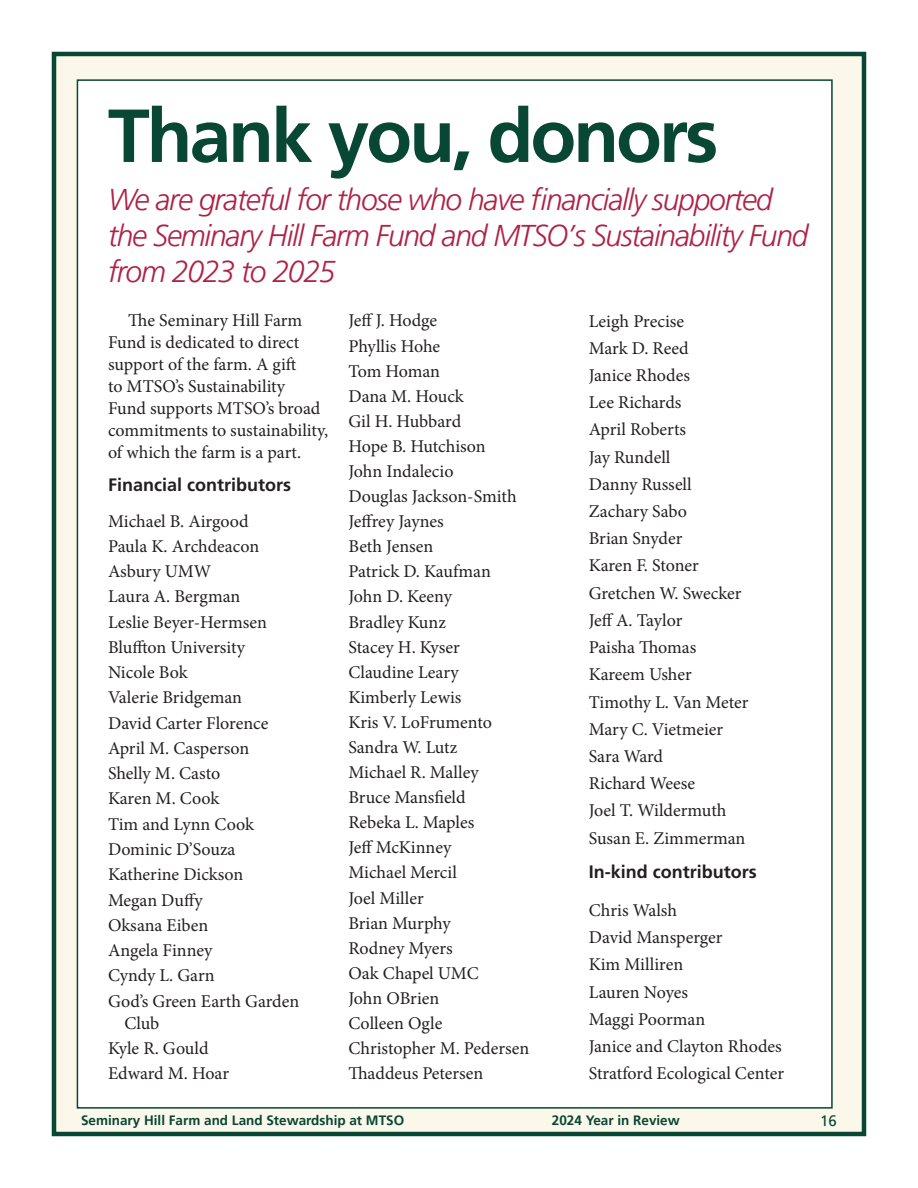
<style>
.page{position:relative;width:918px;height:1188px;background:#fff}
.page>*{position:absolute;margin:0;border:0;box-sizing:border-box;transform-origin:0 0}
.t1{font:700 75px "Frutiger";letter-spacing:-.04em;color:#074733}
.t2{font:italic 300 30px/36px "Frutiger LT Pro";letter-spacing:-.04em;color:#ae2247}
.Farm_year_in_review_body_copy{font:18px/22px "Minion Pro";color:#231f20}
.Farm_year_in_review_body_copy-2{font:700 18px "Frutiger";color:#231f20}
.t3{font:15px "Frutiger LT Pro";color:#074733}
.t4{font:700 13.5px "Frutiger LT Pro";color:#074733}
</style>
<div class="page">
<div style="left:52px;top:52px;width:814px;height:1084px;background:#fbf8eb;border:4px solid #074733"></div>
<div style="left:77px;top:79px;width:756px;height:1030px;background:#fff;border:2px solid #074733"></div>
<p class="t1" style="left:108px;top:92px;width:612px">Thank you, donors</p>
<p class="t2" style="left:108px;top:182px;width:702px">We are grateful for those who have financially supported the Seminary Hill Farm Fund and MTSO’s Sustainability Fund from 2023 to 2025</p>
<p class="Farm_year_in_review_body_copy" style="left:108px;top:310px;width:222px;text-indent:20px">The Seminary Hill Farm<br>Fund is dedicated to direct support of the farm. A gift<br>to MTSO’s Sustainability<br>Fund supports MTSO’s broad commitments to sustainability, of which the farm is a part.</p>
<p class="Farm_year_in_review_body_copy-2" style="left:108px;top:474px;width:185px">Financial contributors</p>
<p class="Farm_year_in_review_body_copy" style="left:108px;top:510px;width:142px">Michael B. Airgood</p>
<p class="Farm_year_in_review_body_copy" style="left:108px;top:535px;width:153px">Paula K. Archdeacon</p>
<p class="Farm_year_in_review_body_copy" style="left:108px;top:561px;width:105px">Asbury UMW</p>
<p class="Farm_year_in_review_body_copy" style="left:108px;top:586px;width:134px">Laura A. Bergman</p>
<p class="Farm_year_in_review_body_copy" style="left:108px;top:611px;width:160px">Leslie Beyer-Hermsen</p>
<p class="Farm_year_in_review_body_copy" style="left:108px;top:636px;width:138px">Bluffton University</p>
<p class="Farm_year_in_review_body_copy" style="left:108px;top:662px;width:81px">Nicole Bok</p>
<p class="Farm_year_in_review_body_copy" style="left:108px;top:687px;width:136px">Valerie Bridgeman</p>
<p class="Farm_year_in_review_body_copy" style="left:108px;top:712px;width:162px">David Carter Florence</p>
<p class="Farm_year_in_review_body_copy" style="left:108px;top:737px;width:143px">April M. Casperson</p>
<p class="Farm_year_in_review_body_copy" style="left:108px;top:763px;width:114px">Shelly M. Casto</p>
<p class="Farm_year_in_review_body_copy" style="left:108px;top:788px;width:113px">Karen M. Cook</p>
<p class="Farm_year_in_review_body_copy" style="left:108px;top:813px;width:148px">Tim and Lynn Cook</p>
<p class="Farm_year_in_review_body_copy" style="left:108px;top:838px;width:129px">Dominic D’Souza</p>
<p class="Farm_year_in_review_body_copy" style="left:108px;top:864px;width:137px">Katherine Dickson</p>
<p class="Farm_year_in_review_body_copy" style="left:108px;top:889px;width:96px">Megan Duffy</p>
<p class="Farm_year_in_review_body_copy" style="left:108px;top:914px;width:102px">Oksana Eiben</p>
<p class="Farm_year_in_review_body_copy" style="left:108px;top:939px;width:106px">Angela Finney</p>
<p class="Farm_year_in_review_body_copy" style="left:108px;top:965px;width:108px">Cyndy L. Garn</p>
<p class="Farm_year_in_review_body_copy" style="left:124px;top:990px;width:176px;text-indent:-16px">God’s Green Earth Garden<br>Club</p>
<p class="Farm_year_in_review_body_copy" style="left:108px;top:1037px;width:102px">Kyle R. Gould</p>
<p class="Farm_year_in_review_body_copy" style="left:108px;top:1062px;width:123px">Edward M. Hoar</p>
<p class="Farm_year_in_review_body_copy" style="left:348px;top:310px;width:90px">Jeff J. Hodge</p>
<p class="Farm_year_in_review_body_copy" style="left:348px;top:335px;width:93px">Phyllis Hohe</p>
<p class="Farm_year_in_review_body_copy" style="left:348px;top:360px;width:93px">Tom Homan</p>
<p class="Farm_year_in_review_body_copy" style="left:348px;top:385px;width:117px">Dana M. Houck</p>
<p class="Farm_year_in_review_body_copy" style="left:348px;top:410px;width:114px">Gil H. Hubbard</p>
<p class="Farm_year_in_review_body_copy" style="left:348px;top:435px;width:139px">Hope B. Hutchison</p>
<p class="Farm_year_in_review_body_copy" style="left:348px;top:460px;width:107px">John Indalecio</p>
<p class="Farm_year_in_review_body_copy" style="left:348px;top:485px;width:170px">Douglas Jackson-Smith</p>
<p class="Farm_year_in_review_body_copy" style="left:348px;top:510px;width:97px">Jeffrey Jaynes</p>
<p class="Farm_year_in_review_body_copy" style="left:348px;top:536px;width:87px">Beth Jensen</p>
<p class="Farm_year_in_review_body_copy" style="left:348px;top:561px;width:144px">Patrick D. Kaufman</p>
<p class="Farm_year_in_review_body_copy" style="left:348px;top:586px;width:105px">John D. Keeny</p>
<p class="Farm_year_in_review_body_copy" style="left:348px;top:611px;width:99px">Bradley Kunz</p>
<p class="Farm_year_in_review_body_copy" style="left:348px;top:636px;width:113px">Stacey H. Kyser</p>
<p class="Farm_year_in_review_body_copy" style="left:348px;top:661px;width:112px">Claudine Leary</p>
<p class="Farm_year_in_review_body_copy" style="left:348px;top:686px;width:115px">Kimberly Lewis</p>
<p class="Farm_year_in_review_body_copy" style="left:348px;top:711px;width:145px">Kris V. LoFrumento</p>
<p class="Farm_year_in_review_body_copy" style="left:348px;top:736px;width:110px">Sandra W. Lutz</p>
<p class="Farm_year_in_review_body_copy" style="left:348px;top:761px;width:132px">Michael R. Malley</p>
<p class="Farm_year_in_review_body_copy" style="left:348px;top:786px;width:119px">Bruce Mansfield</p>
<p class="Farm_year_in_review_body_copy" style="left:348px;top:812px;width:127px">Rebeka L. Maples</p>
<p class="Farm_year_in_review_body_copy" style="left:348px;top:837px;width:105px">Jeff McKinney</p>
<p class="Farm_year_in_review_body_copy" style="left:348px;top:862px;width:110px">Michael Mercil</p>
<p class="Farm_year_in_review_body_copy" style="left:348px;top:887px;width:77px">Joel Miller</p>
<p class="Farm_year_in_review_body_copy" style="left:348px;top:912px;width:104px">Brian Murphy</p>
<p class="Farm_year_in_review_body_copy" style="left:348px;top:937px;width:106px">Rodney Myers</p>
<p class="Farm_year_in_review_body_copy" style="left:348px;top:962px;width:132px">Oak Chapel UMC</p>
<p class="Farm_year_in_review_body_copy" style="left:348px;top:987px;width:92px">John OBrien</p>
<p class="Farm_year_in_review_body_copy" style="left:348px;top:1012px;width:96px">Colleen Ogle</p>
<p class="Farm_year_in_review_body_copy" style="left:348px;top:1037px;width:182px">Christopher M. Pedersen</p>
<p class="Farm_year_in_review_body_copy" style="left:348px;top:1062px;width:137px">Thaddeus Petersen</p>
<p class="Farm_year_in_review_body_copy" style="left:589px;top:310px;width:97px">Leigh Precise</p>
<p class="Farm_year_in_review_body_copy" style="left:589px;top:337px;width:102px">Mark D. Reed</p>
<p class="Farm_year_in_review_body_copy" style="left:589px;top:364px;width:103px">Janice Rhodes</p>
<p class="Farm_year_in_review_body_copy" style="left:589px;top:392px;width:94px">Lee Richards</p>
<p class="Farm_year_in_review_body_copy" style="left:589px;top:419px;width:99px">April Roberts</p>
<p class="Farm_year_in_review_body_copy" style="left:589px;top:446px;width:83px">Jay Rundell</p>
<p class="Farm_year_in_review_body_copy" style="left:589px;top:473px;width:105px">Danny Russell</p>
<p class="Farm_year_in_review_body_copy" style="left:589px;top:500px;width:100px">Zachary Sabo</p>
<p class="Farm_year_in_review_body_copy" style="left:589px;top:528px;width:95px">Brian Snyder</p>
<p class="Farm_year_in_review_body_copy" style="left:589px;top:555px;width:112px">Karen F. Stoner</p>
<p class="Farm_year_in_review_body_copy" style="left:589px;top:582px;width:154px">Gretchen W. Swecker</p>
<p class="Farm_year_in_review_body_copy" style="left:589px;top:609px;width:95px">Jeff A. Taylor</p>
<p class="Farm_year_in_review_body_copy" style="left:589px;top:636px;width:109px">Paisha Thomas</p>
<p class="Farm_year_in_review_body_copy" style="left:589px;top:664px;width:104px">Kareem Usher</p>
<p class="Farm_year_in_review_body_copy" style="left:589px;top:691px;width:161px">Timothy L. Van Meter</p>
<p class="Farm_year_in_review_body_copy" style="left:589px;top:718px;width:136px">Mary C. Vietmeier</p>
<p class="Farm_year_in_review_body_copy" style="left:589px;top:745px;width:76px">Sara Ward</p>
<p class="Farm_year_in_review_body_copy" style="left:589px;top:773px;width:108px">Richard Weese</p>
<p class="Farm_year_in_review_body_copy" style="left:589px;top:800px;width:139px">Joel T. Wildermuth</p>
<p class="Farm_year_in_review_body_copy" style="left:589px;top:827px;width:158px">Susan E. Zimmerman</p>
<p class="Farm_year_in_review_body_copy-2" style="left:589px;top:862px;width:169px">In-kind contributors</p>
<p class="Farm_year_in_review_body_copy" style="left:589px;top:899px;width:90px">Chris Walsh</p>
<p class="Farm_year_in_review_body_copy" style="left:589px;top:926px;width:135px">David Mansperger</p>
<p class="Farm_year_in_review_body_copy" style="left:589px;top:954px;width:96px">Kim Milliren</p>
<p class="Farm_year_in_review_body_copy" style="left:589px;top:981px;width:101px">Lauren Noyes</p>
<p class="Farm_year_in_review_body_copy" style="left:589px;top:1008px;width:118px">Maggi Poorman</p>
<p class="Farm_year_in_review_body_copy" style="left:589px;top:1035px;width:195px">Janice and Clayton Rhodes</p>
<p class="Farm_year_in_review_body_copy" style="left:589px;top:1063px;width:197px">Stratford Ecological Center</p>
<p class="t4" style="left:81px;top:1112px;width:325px">Seminary Hill Farm and Land Stewardship at MTSO</p>
<p class="t4" style="left:552px;top:1112px;width:129px">2024 Year in Review</p>
<p class="t3" style="left:820px;top:1112px;width:18px">16</p>
</div>
